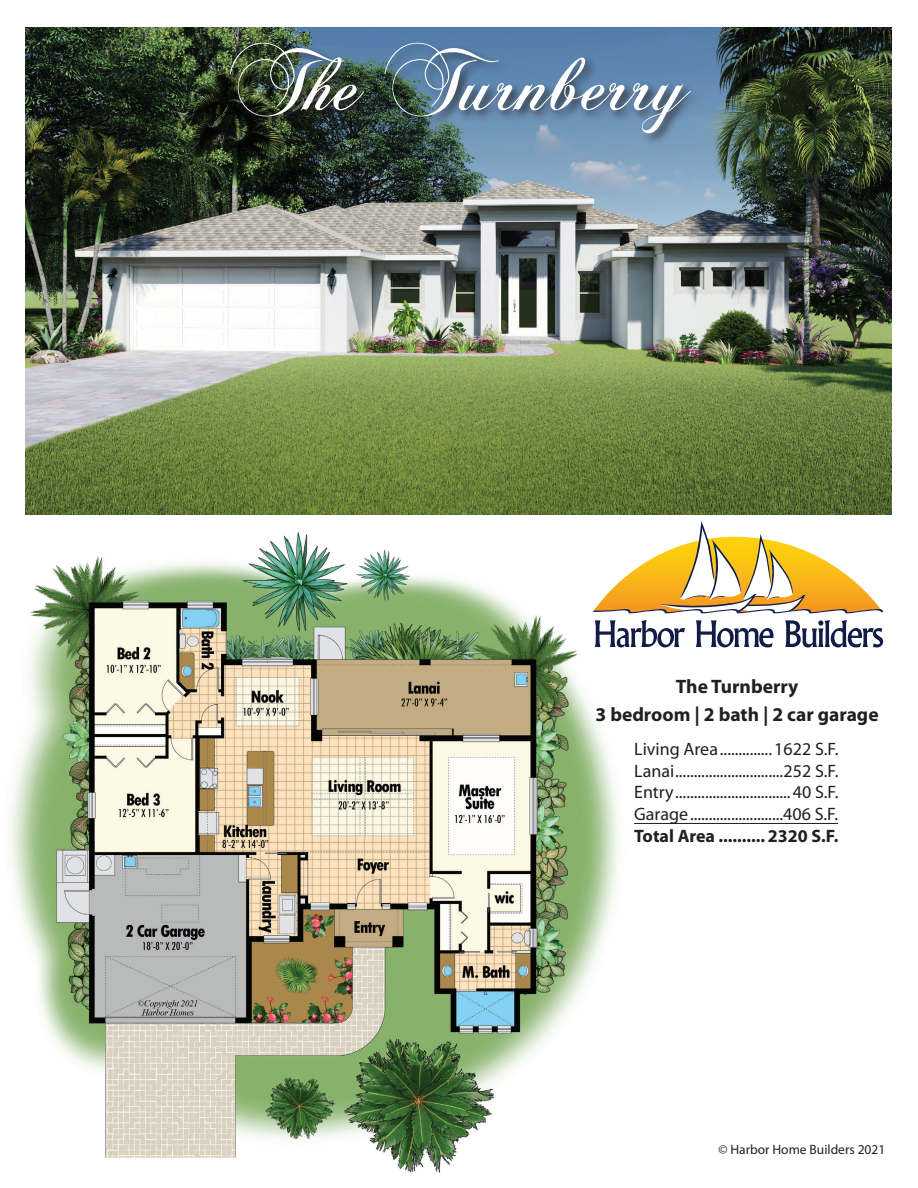
<style>
.page{position:relative;width:918px;height:1188px;background:#fff}
.page>*{position:absolute;margin:0;border:0;box-sizing:border-box;transform-origin:0 0}
.t1{font:81px "Chopin Script";color:#fff}
.t2{font:700 19.5px/28.5px "Myriad Pro";color:#231f20;text-align:center}
.t3{font:18px/21.6px "Myriad Pro";color:#231f20;text-align:justify}
.t4{font:700 18px "Myriad Pro";color:#231f20}
.t5{font:13.5px "Myriad Pro";color:#231f20}
</style>
<div class="page">
<img style="left:11px;top:532px;width:612px;height:641px">
<img style="left:25px;top:27px;width:867px;height:488px">
<div style="left:227px;top:39px;width:476px;height:107px;background:#231f20;opacity:.75"></div>
<svg style="left:593px;top:521px;width:290px;height:126px"></svg>
<hr style="left:634px;top:823px;width:204px;height:1px;background:#231f20">
<h1 class="t1" style="left:230px;top:34px;width:461px">The Turnberry</h1>
<p class="t2" style="left:596px;top:671px;width:285px">The Turnberry<br>3 bedroom | 2 bath | 2 car garage</p>
<p class="t3" style="left:634px;top:738px;width:206px">Living Area..............1622 S.F.<br>Lanai.............................252 S.F.<br>Entry...............................40 S.F.<br>Garage .........................406 S.F.</p>
<p class="t4" style="left:634px;top:824px;width:206px">Total Area .......... 2320 S.F.</p>
<p class="t5" style="left:718px;top:1141px;width:169px">© Harbor Home Builders 2021</p>
</div>
